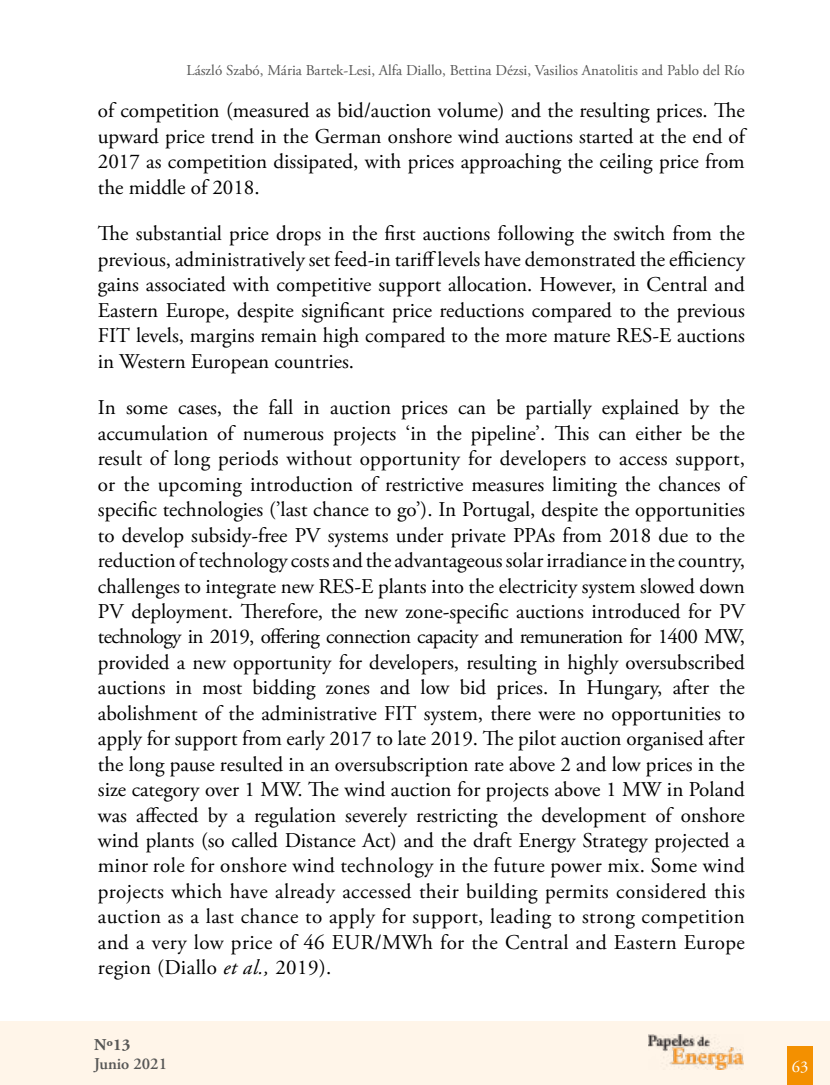
<style>
.page{position:relative;width:830px;height:1085px;background:#fff}
.page>*{position:absolute;margin:0;border:0;box-sizing:border-box;transform-origin:0 0}
.t1{font:21px/25.5px "Adobe Garamond Pro";color:#000;text-align:justify}
.t2{font:600 16.5px "Adobe Garamond Pro";color:#575756}
.t3{font:700 16.5px "Adobe Garamond Pro";color:#575756}
.t4{font:16.5px "Adobe Garamond Pro";color:#fff}
.t5{font:15px "Adobe Garamond Pro";color:#575756}
.s1{font-style:italic}
</style>
<div class="page">
<div style="left:0;top:1020px;width:829px;height:64px;background:#fff5e9"></div>
<img style="left:648px;top:1034px;width:95px;height:35px">
<div style="left:787px;top:1046px;width:25px;height:38px;background:#f39000"></div>
<p class="t5" style="left:186px;top:62px;width:559px">László Szabó, Mária Bartek-Lesi, Alfa Diallo, Bettina Dézsi, Vasilios Anatolitis and Pablo del Río</p>
<p class="t1" style="left:98px;top:99px;width:648px">of competition (measured as bid/auction volume) and the resulting prices. The upward price trend in the German onshore wind auctions started at the end of 2017 as competition dissipated, with prices approaching the ceiling price from the middle of 2018.</p>
<p class="t1" style="left:98px;top:222px;width:648px">The substantial price drops in the first auctions following the switch from the previous, administratively set feed-in tariff levels have demonstrated the efficiency gains associated with competitive support allocation. However, in Central and Eastern Europe, despite significant price reductions compared to the previous FIT levels, margins remain high compared to the more mature RES-E auctions in Western European countries.</p>
<p class="t1" style="left:98px;top:395px;width:648px">In some cases, the fall in auction prices can be partially explained by the accumulation of numerous projects ‘in the pipeline’. This can either be the result of long periods without opportunity for developers to access support, or the upcoming introduction of restrictive measures limiting the chances of specific technologies (’last chance to go’). In Portugal, despite the opportunities to develop subsidy-free PV systems under private PPAs from 2018 due to the reduction of technology costs and the advantageous solar irradiance in the country, challenges to integrate new RES-E plants into the electricity system slowed down PV deployment. Therefore, the new zone-specific auctions introduced for PV technology in 2019, offering connection capacity and remuneration for 1400 MW, provided a new opportunity for developers, resulting in highly oversubscribed auctions in most bidding zones and low bid prices. In Hungary, after the abolishment of the administrative FIT system, there were no opportunities to apply for support from early 2017 to late 2019. The pilot auction organised after the long pause resulted in an oversubscription rate above 2 and low prices in the size category over 1 MW. The wind auction for projects above 1 MW in Poland was affected by a regulation severely restricting the development of onshore wind plants (so called Distance Act) and the draft Energy Strategy projected a minor role for onshore wind technology in the future power mix. Some wind projects which have already accessed their building permits considered this auction as a last chance to apply for support, leading to strong competition and a very low price of 46 EUR/MWh for the Central and Eastern Europe region (Diallo <span class="s1">et al.,</span> 2019).</p>
<p class="t3" style="left:94px;top:1034px;width:38px">Nº13</p>
<p class="t2" style="left:94px;top:1054px;width:74px">Junio 2021</p>
<p class="t4" style="left:791px;top:1056px;width:18px">63</p>
</div>
